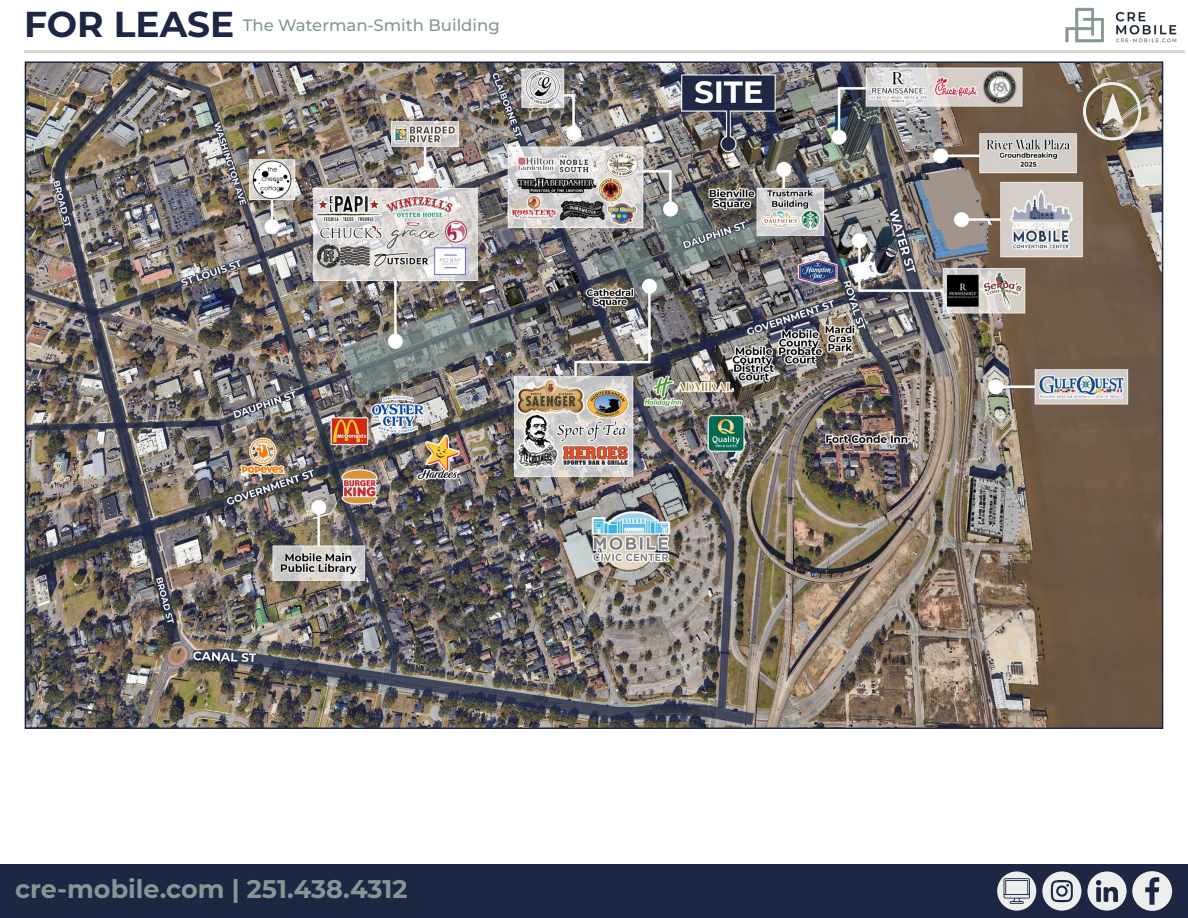
<style>
.page{position:relative;width:1188px;height:918px;background:#fff}
.page>*{position:absolute;margin:0;border:0;box-sizing:border-box;transform-origin:0 0}
.t1{font:700 36px "Montserrat";color:#1d2743}
.t2{font:700 25.5px "Montserrat";color:#829896}
.t3{font:500 16.5px "Montserrat";color:#829896}
</style>
<div class="page">
<img style="left:28px;top:64px;width:1132px;height:662px">
<div style="left:0;top:864px;width:1188px;height:54px;background:#1d2743"></div>
<svg style="left:1087px;top:871px;width:85px;height:40px"></svg>
<svg style="left:1042px;top:871px;width:39px;height:40px"></svg>
<div style="left:1058px;top:887px;width:7px;height:8px;background:#edefec;border-radius:50%"></div>
<svg style="left:997px;top:871px;width:39px;height:40px"></svg>
<svg style="left:1004px;top:878px;width:26px;height:26px"></svg>
<div style="left:1083px;top:82px;width:58px;height:58px;border:3px solid #edefec;border-radius:50%"></div>
<svg style="left:1103px;top:94px;width:21px;height:31px"></svg>
<img style="left:1065px;top:7px;width:112px;height:36px">
<hr style="left:24px;top:50px;width:1161px;height:3px;background:#d9d7d5">
<p class="t1" style="left:24px;top:-2px;width:212px">FOR LEASE</p>
<p class="t3" style="left:243px;top:14px;width:259px">The Waterman-Smith Building</p>
<p class="t2" style="left:15px;top:870px;width:394px">cre-mobile.com | 251.438.4312</p>
</div>
